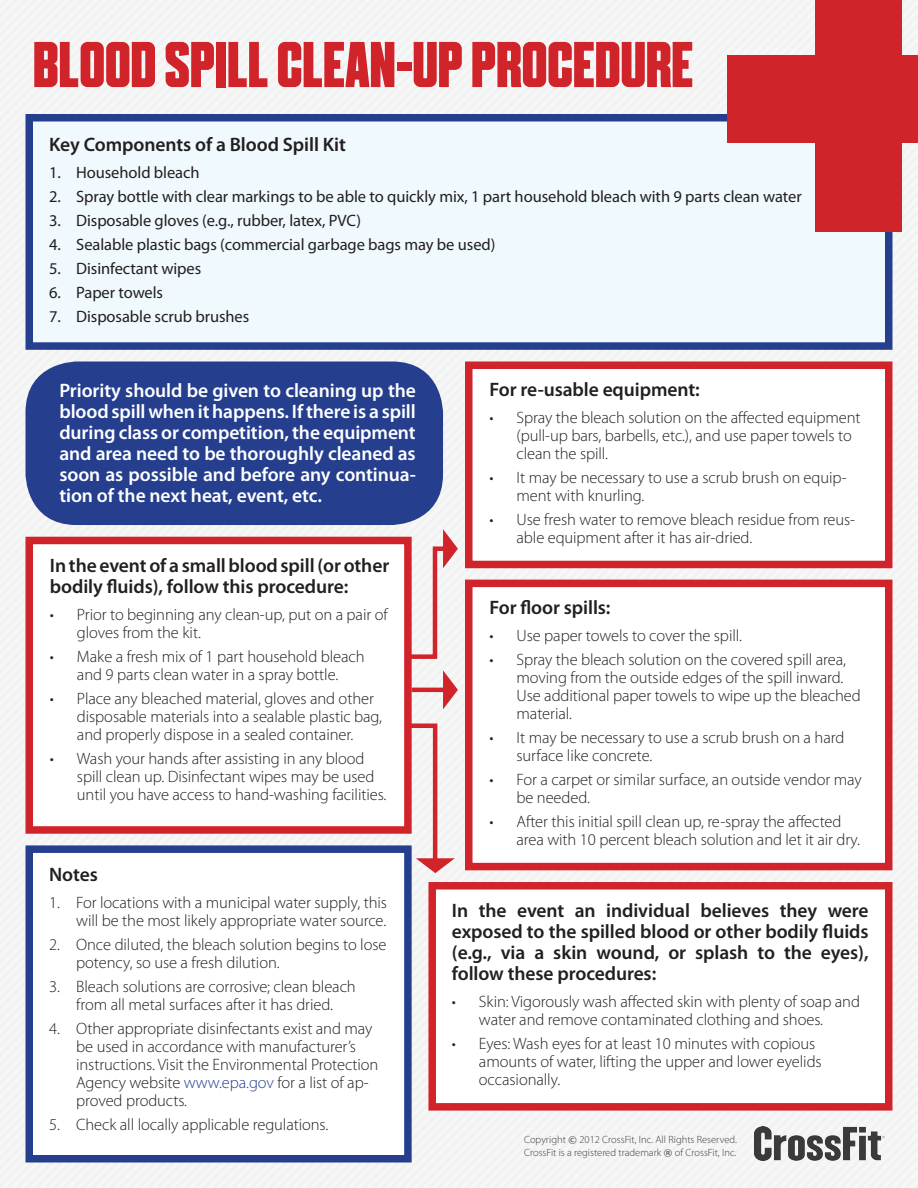
<style>
.page{position:relative;width:918px;height:1188px;background:#f4f4f4}
.page>*{position:absolute;margin:0;border:0;box-sizing:border-box;transform-origin:0 0}
.Heading{font:500 64.5px "A Beckett";letter-spacing:-.005em;color:#d1232a}
.Heading-2{font:600 19.5px/21px "Myriad Pro";letter-spacing:-.005em;color:#231f20;text-align:justify}
.Paragraph_Style_1{font:600 19.5px/21px "Myriad Pro";letter-spacing:-.005em;color:#fff;text-align:justify}
.t1{font:300 16.5px/18px "Myriad Pro";letter-spacing:-.005em;color:#231f20}
.t2{font:16.5px "Myriad Pro";letter-spacing:-.005em;color:#231f20}
.Copyright{font:300 10.5px/12.6px "Myriad Pro";color:#3e3e3f}
.s1{color:#253f8e}
.s2{font-family:"Verdana";font-weight:400;font-size:9px}
</style>
<div class="page">
<div style="left:26px;top:114px;width:866px;height:236px;background:#f0f9fd;border:8px solid #253f8e"></div>
<div style="left:26px;top:537px;width:386px;height:297px;background:#fff;border:8px solid #d1232a"></div>
<div style="left:26px;top:845px;width:386px;height:317px;background:#fff;border:8px solid #253f8e"></div>
<div style="left:26px;top:362px;width:417px;height:163px;background:#253f8e;border-radius:51px"></div>
<div style="left:428px;top:882px;width:464px;height:229px;background:#fff;border:8px solid #d1232a"></div>
<div style="left:465px;top:362px;width:427px;height:206px;background:#fff;border:8px solid #d1232a"></div>
<div style="left:465px;top:580px;width:427px;height:290px;background:#fff;border:8px solid #d1232a"></div>
<img style="left:754px;top:1127px;width:131px;height:34px">
<div style="left:815px;top:0;width:86px;height:232px;background:#d1232a"></div>
<div style="left:728px;top:56px;width:190px;height:87px;background:#d1232a"></div>
<svg style="left:443px;top:670px;width:15px;height:39px"></svg>
<svg style="left:403px;top:529px;width:55px;height:132px"></svg>
<hr style="left:412px;top:688px;width:36px;height:4px;background:#d1232a">
<svg style="left:403px;top:721px;width:52px;height:152px"></svg>
<p class="Heading" style="left:33px;top:30px;width:662px">BLOOD SPILL CLEAN-UP PROCEDURE</p>
<p class="Heading-2" style="left:49px;top:134px;width:298px">Key Components of a Blood Spill Kit</p>
<p class="t2" style="left:49px;top:164px;width:152px">1. Household bleach</p>
<p class="t2" style="left:49px;top:188px;width:754px">2. Spray bottle with clear markings to be able to quickly mix, 1 part household bleach with 9 parts clean water</p>
<p class="t2" style="left:49px;top:212px;width:313px">3. Disposable gloves (e.g., rubber, latex, PVC)</p>
<p class="t2" style="left:49px;top:236px;width:448px">4. Sealable plastic bags (commercial garbage bags may be used)</p>
<p class="t2" style="left:49px;top:260px;width:154px">5. Disinfectant wipes</p>
<p class="t2" style="left:49px;top:284px;width:115px">6. Paper towels</p>
<p class="t2" style="left:49px;top:308px;width:202px">7. Disposable scrub brushes</p>
<p class="Paragraph_Style_1" style="left:59px;top:380px;width:358px">Priority should be given to cleaning up the blood spill when it happens. If there is a spill during class or competition, the equipment and area need to be thoroughly cleaned as soon as possible and before any continua&shy;tion of the next heat, event, etc.</p>
<p class="Heading-2" style="left:50px;top:556px;width:341px">In the event of a small blood spill (or other bodily fluids), follow this procedure:</p>
<p class="t1" style="left:77px;top:606px;width:312px;text-indent:-27px">• Prior to beginning any clean-up, put on a pair of gloves from the kit.</p>
<p class="t1" style="left:50px;top:648px;width:316px;text-align:center">• Make a fresh mix of 1 part household bleach and 9 parts clean water in a spray bottle.</p>
<p class="t1" style="left:77px;top:690px;width:307px;text-indent:-27px">• Place any bleached material, gloves and other disposable materials into a sealable plastic bag, and properly dispose in a sealed container.</p>
<p class="t1" style="left:77px;top:750px;width:311px;text-indent:-27px">• Wash your hands after assisting in any blood spill clean up. Disinfectant wipes may be used until you have access to hand-washing facilities.</p>
<p class="Heading-2" style="left:49px;top:865px;width:50px">Notes</p>
<p class="t1" style="left:49px;top:894px;width:339px;text-align:right">1. For locations with a municipal water supply, this will be the most likely appropriate water source.</p>
<p class="t1" style="left:76px;top:936px;width:312px;text-indent:-27px">2. Once diluted, the bleach solution begins to lose potency, so use a fresh dilution.</p>
<p class="t1" style="left:49px;top:978px;width:308px;text-align:center">3. Bleach solutions are corrosive; clean bleach from all metal surfaces after it has dried.</p>
<p class="t1" style="left:76px;top:1020px;width:304px;text-indent:-27px">4. Other appropriate disinfectants exist and may be used in accordance with manufacturer’s instructions. Visit the Environmental Protection Agency website <span class="s1">www.epa.gov</span> for a list of ap&shy;proved products.</p>
<p class="t1" style="left:49px;top:1116px;width:281px">5. Check all locally applicable regulations.</p>
<p class="Heading-2" style="left:490px;top:379px;width:212px">For re-usable equipment:</p>
<p class="t1" style="left:517px;top:408px;width:346px;text-indent:-27px">• Spray the bleach solution on the affected equipment (pull-up bars, barbells, etc.), and use paper towels to clean the spill.</p>
<p class="t1" style="left:517px;top:468px;width:332px;text-indent:-27px">• It may be necessary to use a scrub brush on equip&shy;ment with knurling.</p>
<p class="t1" style="left:517px;top:510px;width:340px;text-indent:-27px">• Use fresh water to remove bleach residue from reus&shy;able equipment after it has air-dried.</p>
<p class="Heading-2" style="left:490px;top:597px;width:123px">For floor spills:</p>
<p class="t1" style="left:490px;top:627px;width:254px">• Use paper towels to cover the spill.</p>
<p class="t1" style="left:517px;top:651px;width:346px;text-indent:-27px">• Spray the bleach solution on the covered spill area, moving from the outside edges of the spill inward.<br>Use additional paper towels to wipe up the bleached material.</p>
<p class="t1" style="left:517px;top:729px;width:329px;text-indent:-27px">• It may be necessary to use a scrub brush on a hard surface like concrete.</p>
<p class="t1" style="left:517px;top:771px;width:347px;text-indent:-27px">• For a carpet or similar surface, an outside vendor may be needed.</p>
<p class="t1" style="left:517px;top:813px;width:345px;text-indent:-27px">• After this initial spill clean up, re-spray the affected area with 10 percent bleach solution and let it air dry.</p>
<p class="Heading-2" style="left:452px;top:900px;width:418px">In the event an individual believes they were exposed to the spilled blood or other bodily fluids (e.g., via a skin wound, or splash to the eyes), follow these procedures:</p>
<p class="t1" style="left:479px;top:993px;width:383px;text-indent:-27px">• Skin: Vigorously wash affected skin with plenty of soap and water and remove contaminated clothing and shoes.</p>
<p class="t1" style="left:479px;top:1035px;width:344px;text-indent:-27px">• Eyes: Wash eyes for at least 10 minutes with copious amounts of water, lifting the upper and lower eyelids occasionally.</p>
<p class="Copyright" style="left:524px;top:1133px;width:214px">Copyright <span class="s2">©</span> 2012 CrossFit, Inc. All Rights Reserved.<br>CrossFit is a registered trademark <span class="s2">®</span> of CrossFit, Inc.</p>
</div>
